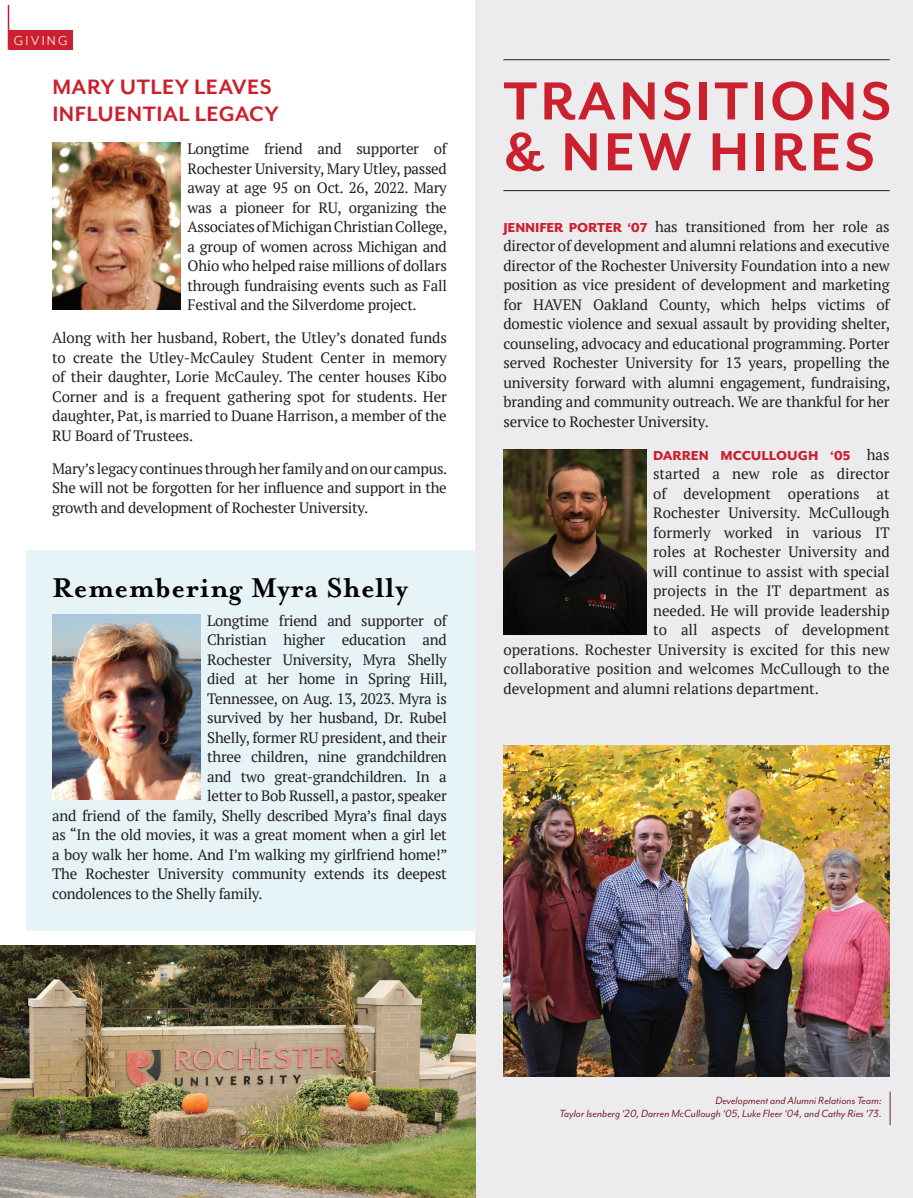
<style>
.page{position:relative;width:913px;height:1198px;background:#fff}
.page>*{position:absolute;margin:0;border:0;box-sizing:border-box;transform-origin:0 0}
.t1{font:700 61.65px/50.8px "Mr Eaves San OT";letter-spacing:.05em;color:#cb202d}
.t2{font:700 31.2px "Mrs Eaves OT";letter-spacing:.02em;color:#000001}
.t3{font:700 24px/27px "Mr Eaves San OT";letter-spacing:.02em;color:#cb202d}
.t4{font:15px/19.5px "PT Serif";letter-spacing:-.02em;color:#231f20;text-align:justify}
.t5{font:15px "PT Serif";color:#231f20}
.t6{font:800 15px "Mr Eaves San OT";color:#cb202d}
.t7{font:15px "Mr Eaves Mod OT";letter-spacing:.15em;color:#fff}
.t8{font:italic 12px/13.5px "Mr Eaves Mod OT";color:#79232e;text-align:right}
.s1{font-family:"Mr Eaves San OT";font-weight:800;color:#cb202d}
.s2{font-family:"PT Serif";font-weight:400;color:#231f20}
</style>
<div class="page">
<div style="left:475px;top:0;width:437px;height:1198px;background:#ececee"></div>
<div style="left:26px;top:550px;width:449px;height:380px;background:#e6f3f7"></div>
<img style="left:0;top:946px;width:475px;height:252px">
<img style="left:503px;top:745px;width:386px;height:331px">
<div style="left:9px;top:30px;width:64px;height:20px;background:#cb202d"></div>
<hr style="left:8px;top:5px;width:1px;height:45px;background:#cb202d">
<img style="left:52px;top:143px;width:129px;height:166px">
<img style="left:503px;top:450px;width:143px;height:184px">
<hr style="left:503px;top:190px;width:386px;height:1px;background:#231f20">
<hr style="left:503px;top:59px;width:386px;height:1px;background:#231f20">
<img style="left:52px;top:614px;width:148px;height:185px">
<hr style="left:889px;top:1091px;width:1px;height:34px;background:#79232e">
<p class="t7" style="left:14px;top:32px;width:55px">GIVING</p>
<h3 class="t3" style="left:52px;top:73px;width:228px">MARY UTLEY LEAVES<br>INFLUENTIAL LEGACY</h3>
<h1 class="t1" style="left:503px;top:76px;width:389px">TRANSITIONS &amp; NEW HIRES</h1>
<p class="t4" style="left:187px;top:139px;width:261px">Longtime friend and supporter of Rochester University, Mary Utley, passed away at age 95 on Oct. 26, 2022. Mary was a pioneer for RU, organizing the Associates of Michigan Christian College, a group of women across Michigan and Ohio who helped raise millions of dollars through fundraising events such as Fall Festival and the Silverdome project.</p>
<p class="t4" style="left:52px;top:328px;width:396px">Along with her husband, Robert, the Utley’s donated funds to create the Utley-McCauley Student Center in memory of their daughter, Lorie McCauley. The center houses Kibo Corner and is a frequent gathering spot for students. Her daughter, Pat, is married to Duane Harrison, a member of the RU Board of Trustees.</p>
<p class="t4" style="left:52px;top:459px;width:396px">Mary’s legacy continues through her family and on our campus.<br>She will not be forgotten for her influence and support in the growth and development of Rochester University.</p>
<p class="t4" style="left:503px;top:216px;width:388px"><span class="s1">JENNIFER PORTER ‘07</span> has transitioned from her role as director of development and alumni relations and executive director of the Rochester University Foundation into a new position as vice president of development and marketing for HAVEN Oakland County, which helps victims of domestic violence and sexual assault by providing shelter, counseling, advocacy and educational programming. Porter served Rochester University for 13 years, propelling the university forward with alumni engagement, fundraising, branding and community outreach. We are thankful for her service to Rochester University.</p>
<p class="t6" style="left:653px;top:447px;width:238px">DARREN MCCULLOUGH ‘05 <span class="s2">has</span></p>
<p class="t5" style="left:653px;top:464px;width:238px">started a new role as director</p>
<p class="t5" style="left:653px;top:484px;width:238px">of development operations at</p>
<p class="t5" style="left:653px;top:503px;width:238px">Rochester University. McCullough</p>
<p class="t5" style="left:653px;top:523px;width:238px">formerly worked in various IT</p>
<p class="t5" style="left:653px;top:542px;width:238px">roles at Rochester University and</p>
<p class="t5" style="left:653px;top:562px;width:238px">will continue to assist with special</p>
<p class="t5" style="left:653px;top:581px;width:238px">projects in the IT department as</p>
<p class="t5" style="left:653px;top:601px;width:238px">needed. He will provide leadership</p>
<p class="t5" style="left:653px;top:620px;width:238px">to all aspects of development</p>
<p class="t5" style="left:503px;top:640px;width:387px">operations. Rochester University is excited for this new</p>
<p class="t5" style="left:503px;top:659px;width:387px">collaborative position and welcomes McCullough to the</p>
<p class="t5" style="left:503px;top:679px;width:317px">development and alumni relations department.</p>
<h2 class="t2" style="left:52px;top:569px;width:357px">Remembering Myra Shelly</h2>
<p class="t4" style="left:207px;top:611px;width:241px">Longtime friend and supporter of</p>
<p class="t4" style="left:207px;top:630px;width:241px">Christian higher education and</p>
<p class="t4" style="left:207px;top:650px;width:241px">Rochester University, Myra Shelly</p>
<p class="t4" style="left:207px;top:669px;width:241px">died at her home in Spring Hill,</p>
<p class="t4" style="left:207px;top:689px;width:241px">Tennessee, on Aug. 13, 2023. Myra is</p>
<p class="t4" style="left:207px;top:708px;width:241px">survived by her husband, Dr. Rubel</p>
<p class="t4" style="left:207px;top:728px;width:241px">Shelly, former RU president, and their</p>
<p class="t4" style="left:207px;top:747px;width:241px">three children, nine grandchildren</p>
<p class="t4" style="left:207px;top:767px;width:241px">and two great-grandchildren. In a</p>
<p class="t4" style="left:207px;top:786px;width:241px">letter to Bob Russell, a pastor, speaker</p>
<p class="t4" style="left:52px;top:806px;width:396px">and friend of the family, Shelly described Myra’s final days</p>
<p class="t4" style="left:52px;top:825px;width:396px">as “In the old movies, it was a great moment when a girl let</p>
<p class="t4" style="left:52px;top:845px;width:396px">a boy walk her home. And I’m walking my girlfriend home!”</p>
<p class="t4" style="left:52px;top:864px;width:396px">The Rochester University community extends its deepest</p>
<p class="t4" style="left:52px;top:884px;width:212px">condolences to the Shelly family.</p>
<p class="t8" style="left:559px;top:1093px;width:323px">Development and Alumni Relations Team:<br>Taylor Isenberg ‘20, Darren McCullough ‘05, Luke Fleer ‘04, and Cathy Ries ‘73.</p>
</div>
